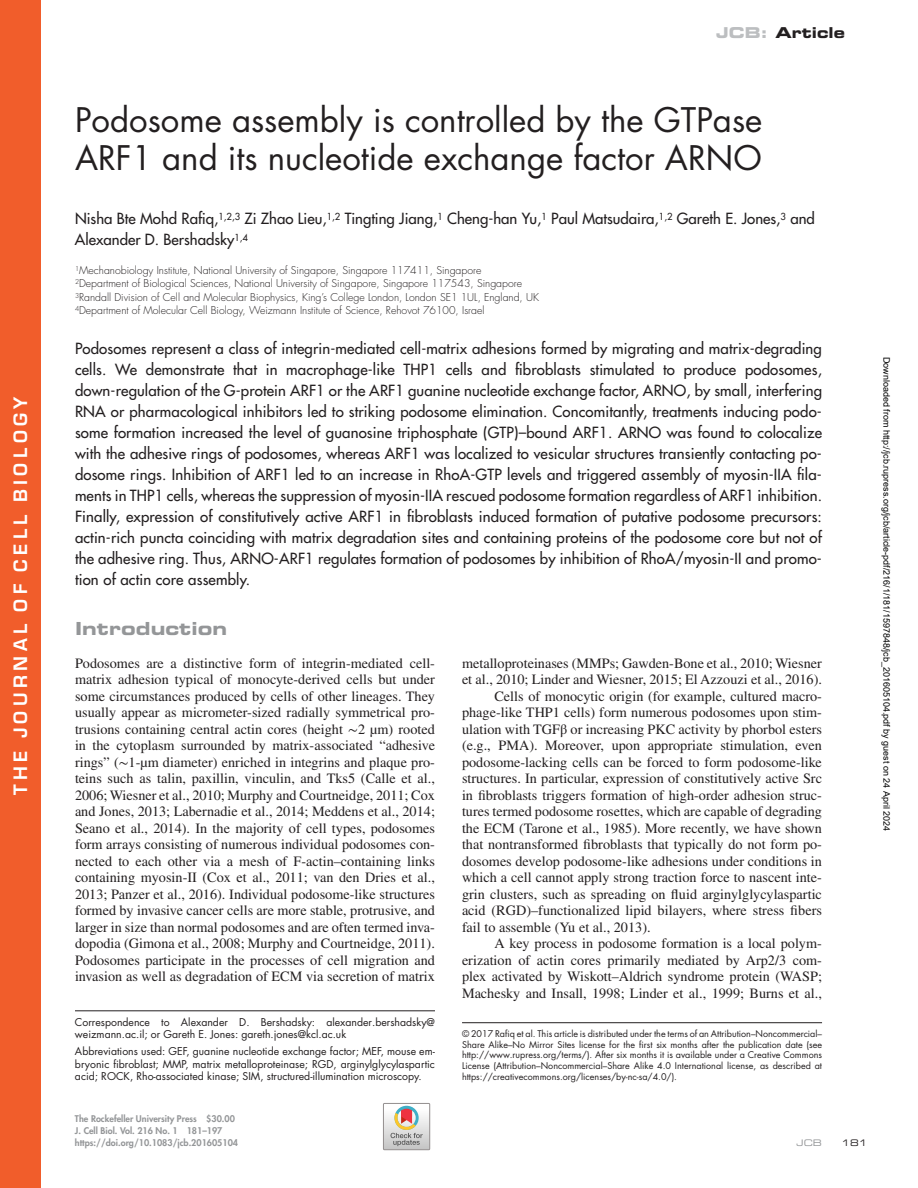
<style>
.page{position:relative;width:918px;height:1188px;background:#fff}
.page>*{position:absolute;margin:0;border:0;box-sizing:border-box;transform-origin:0 0}
.t1{font:33px/38.2px "Futura Std";color:#231f20}
.t2{font:600 18px "Eurostile";letter-spacing:.25em;color:#fff}
.t3{font:18px "Eurostile LT Std Bold Ex 2";letter-spacing:.005em;color:#949698}
.t4{font:500 15px/21px "Futura Std";color:#231f20;text-align:justify}
.t5{font:15px "Eurostile LT Std Bold Ex 2";color:#231f20}
.t6{font:14.25px/16.5px "Times LT Std";color:#231f20;text-align:justify}
.t7{font:300 10.5px/13.5px "Futura Std";color:#231f20}
.t8{font:10.5px/12.5px "Futura Std";color:#231f20}
.t9{font:9px/10.8px "Futura Std";color:#231f20;text-align:justify}
.t10{font:9px "Arial";color:#000}
.t11{font:800 9px/12px "Futura Std";color:#949698}
.t12{font:9px "Eurostile LT Std Ex 2";color:#949698}
.t13{font:9px "Eurostile LT Std Ex 2";color:#231f20}
.s1{color:#bcbec0}
.s2{font-family:"STIX General"}
</style>
<div class="page">
<svg style="left:383px;top:1103px;width:47px;height:47px"></svg>
<hr style="left:75px;top:1011px;width:360px;height:1px;background:#231f20">
<hr style="left:462px;top:1022px;width:360px;height:1px;background:#231f20">
<div style="left:0;top:0;width:40px;height:1188px;background:#f15d2b"></div>
<p class="t2" style="left:13px;top:795px;width:400px;rotate:-90deg">THE JOURNAL OF CELL BIOLOGY</p>
<p class="t5" style="left:716px;top:22px;width:130px"><span class="s1">JCB:</span> Article</p>
<h1 class="t1" style="left:75px;top:101px;width:689px">Podosome assembly is controlled by the GTPase<br>ARF1 and its nucleotide exchange factor ARNO</h1>
<p class="t4" style="left:75px;top:209px;width:741px">Nisha Bte Mohd Rafiq,<sup>1,2,3</sup> Zi Zhao Lieu,<sup>1,2</sup> Tingting Jiang,<sup>1</sup> Cheng‑han Yu,<sup>1</sup> Paul Matsudaira,<sup>1,2</sup> Gareth E. Jones,<sup>3</sup> and<br>Alexander D. Bershadsky<sup>1,4</sup></p>
<p class="t7" style="left:75px;top:264px;width:466px"><sup>1</sup>Mechanobiology Institute, National University of Singapore, Singapore 117411, Singapore<br><sup>2</sup>Department of Biological Sciences, National University of Singapore, Singapore 117543, Singapore <sup>3</sup>Randall Division of Cell and Molecular Biophysics, King’s College London, London SE1 1UL, England, UK <sup>4</sup>Department of Molecular Cell Biology, Weizmann Institute of Science, Rehovot 76100, Israel</p>
<p class="t4" style="left:75px;top:338px;width:749px">Podosomes represent a class of integrin-mediated cell-matrix adhesions formed by migrating and matrix-degrading cells. We demonstrate that in macrophage-like THP1 cells and fibroblasts stimulated to produce podosomes, down-regulation of the G-protein ARF1 or the ARF1 guanine nucleotide exchange factor, ARNO, by small, interfering RNA or pharmacological inhibitors led to striking podosome elimination. Concomitantly, treatments inducing podo&shy;some formation increased the level of guanosine triphosphate (GTP)–bound ARF1. ARNO was found to colocalize with the adhesive rings of podosomes, whereas ARF1 was localized to vesicular structures transiently contacting po&shy;dosome rings. Inhibition of ARF1 led to an increase in RhoA-GTP levels and triggered assembly of myosin-IIA fila&shy;ments in THP1 cells, whereas the suppression of myosin-IIA rescued podosome formation regardless of ARF1 inhibition.<br>Finally, expression of constitutively active ARF1 in fibroblasts induced formation of putative podosome precursors: actin-rich puncta coinciding with matrix degradation sites and containing proteins of the podosome core but not of the adhesive ring. Thus, ARNO-ARF1 regulates formation of podosomes by inhibition of RhoA/myosin-II and promo&shy;tion of actin core assembly.</p>
<p class="t3" style="left:75px;top:615px;width:154px">Introduction</p>
<p class="t6" style="left:75px;top:654px;width:362px">Podosomes are a distinctive form of integrin-mediated cell&shy;matrix adhesion typical of monocyte-derived cells but under some circumstances produced by cells of other lineages. They usually appear as micrometer-sized radially symmetrical pro&shy;trusions containing central actin cores (height <span class="s2">∼</span>2 µm) rooted in the cytoplasm surrounded by matrix-associated “adhesive rings” (<span class="s2">∼</span>1-µm diameter) enriched in integrins and plaque pro&shy;teins such as talin, paxillin, vinculin, and Tks5 (Calle et al., 2006; Wiesner et al., 2010; Murphy and Courtneidge, 2011; Cox and Jones, 2013; Labernadie et al., 2014; Meddens et al., 2014; Seano et al., 2014). In the majority of cell types, podosomes form arrays consisting of numerous individual podosomes con&shy;nected to each other via a mesh of F-actin–containing links containing myosin-II (Cox et al., 2011; van den Dries et al., 2013; Panzer et al., 2016). Individual podosome-like structures formed by invasive cancer cells are more stable, protrusive, and larger in size than normal podosomes and are often termed inva&shy;dopodia (Gimona et al., 2008; Murphy and Courtneidge, 2011).<br>Podosomes participate in the processes of cell migration and invasion as well as degradation of ECM via secretion of matrix</p>
<p class="t6" style="left:462px;top:654px;width:362px">metalloproteinases (MMPs; Gawden-Bone et al., 2010; Wiesner</p>
<p class="t6" style="left:462px;top:671px;width:361px">et al., 2010; Linder and Wiesner, 2015; El Azzouzi et al., 2016).</p>
<p class="t6" style="left:494px;top:687px;width:329px">Cells of monocytic origin (for example, cultured macro-</p>
<p class="t6" style="left:462px;top:704px;width:362px">phage-like THP1 cells) form numerous podosomes upon stim-</p>
<p class="t6" style="left:462px;top:720px;width:361px">ulation with TGF<span class="s2">β</span> or increasing PKC activity by phorbol esters</p>
<p class="t6" style="left:462px;top:737px;width:361px">(e.g., PMA). Moreover, upon appropriate stimulation, even</p>
<p class="t6" style="left:462px;top:753px;width:361px">podosome-lacking cells can be forced to form podosome-like</p>
<p class="t6" style="left:462px;top:770px;width:362px">structures. In particular, expression of constitutively active Src</p>
<p class="t6" style="left:462px;top:786px;width:362px">in fibroblasts triggers formation of high-order adhesion struc-</p>
<p class="t6" style="left:462px;top:803px;width:362px">tures termed podosome rosettes, which are capable of degrading</p>
<p class="t6" style="left:462px;top:819px;width:362px">the ECM (Tarone et al., 1985). More recently, we have shown</p>
<p class="t6" style="left:462px;top:836px;width:362px">that nontransformed fibroblasts that typically do not form po-</p>
<p class="t6" style="left:462px;top:852px;width:361px">dosomes develop podosome-like adhesions under conditions in</p>
<p class="t6" style="left:462px;top:869px;width:361px">which a cell cannot apply strong traction force to nascent inte-</p>
<p class="t6" style="left:462px;top:885px;width:361px">grin clusters, such as spreading on fluid arginylglycylaspartic</p>
<p class="t6" style="left:462px;top:902px;width:361px">acid (RGD)–functionalized lipid bilayers, where stress fibers</p>
<p class="t6" style="left:462px;top:918px;width:190px">fail to assemble (Yu et al., 2013).</p>
<p class="t6" style="left:494px;top:935px;width:329px">A key process in podosome formation is a local polym-</p>
<p class="t6" style="left:462px;top:951px;width:361px">erization of actin cores primarily mediated by Arp2/3 com-</p>
<p class="t6" style="left:462px;top:968px;width:362px">plex activated by Wiskott–Aldrich syndrome protein (WASP;</p>
<p class="t6" style="left:462px;top:984px;width:361px">Machesky and Insall, 1998; Linder et al., 1999; Burns et al.,</p>
<p class="t8" style="left:75px;top:1016px;width:362px">Correspondence to Alexander D. Bershadsky: alexander.bershadsky@ weizmann.ac.il; or Gareth E. Jones: gareth.jones@kcl.ac.uk</p>
<p class="t8" style="left:75px;top:1045px;width:362px;text-align:justify">Abbreviations used: GEF, guanine nucleotide exchange factor; MEF, mouse em&shy;bryonic fibroblast; MMP, matrix metalloproteinase; RGD, arginylglycylaspartic acid; ROCK, Rho-associated kinase; SIM, structured-illumination microscopy.</p>
<p class="t11" style="left:75px;top:1112px;width:165px">The Rockefeller University Press $30.00<br>J. Cell Biol. Vol. 216 No. 1 181–197 https://doi.org/10.1083/jcb.201605104</p>
<p class="t9" style="left:462px;top:1028px;width:362px">© 2017 Rafiq et al. This article is distributed under the terms of an Attribution–Noncommercial– Share Alike–No Mirror Sites license for the first six months after the publication date (see http://www.rupress.org/terms/). After six months it is available under a Creative Commons License (Attribution–Noncommercial–Share Alike 4.0 International license, as described at https://creativecommons.org/licenses/by-nc-sa/4.0/).</p>
<p class="t12" style="left:796px;top:1136px;width:27px">JCB</p>
<p class="t10" style="left:890px;top:357px;width:476px;rotate:90deg">Downloaded from http://jcb.rupress.org/jcb/article-pdf/216/1/181/1597848/jcb_201605104.pdf by guest on 24 April 2024</p>
<p class="t13" style="left:842px;top:1136px;width:28px">181</p>
</div>
